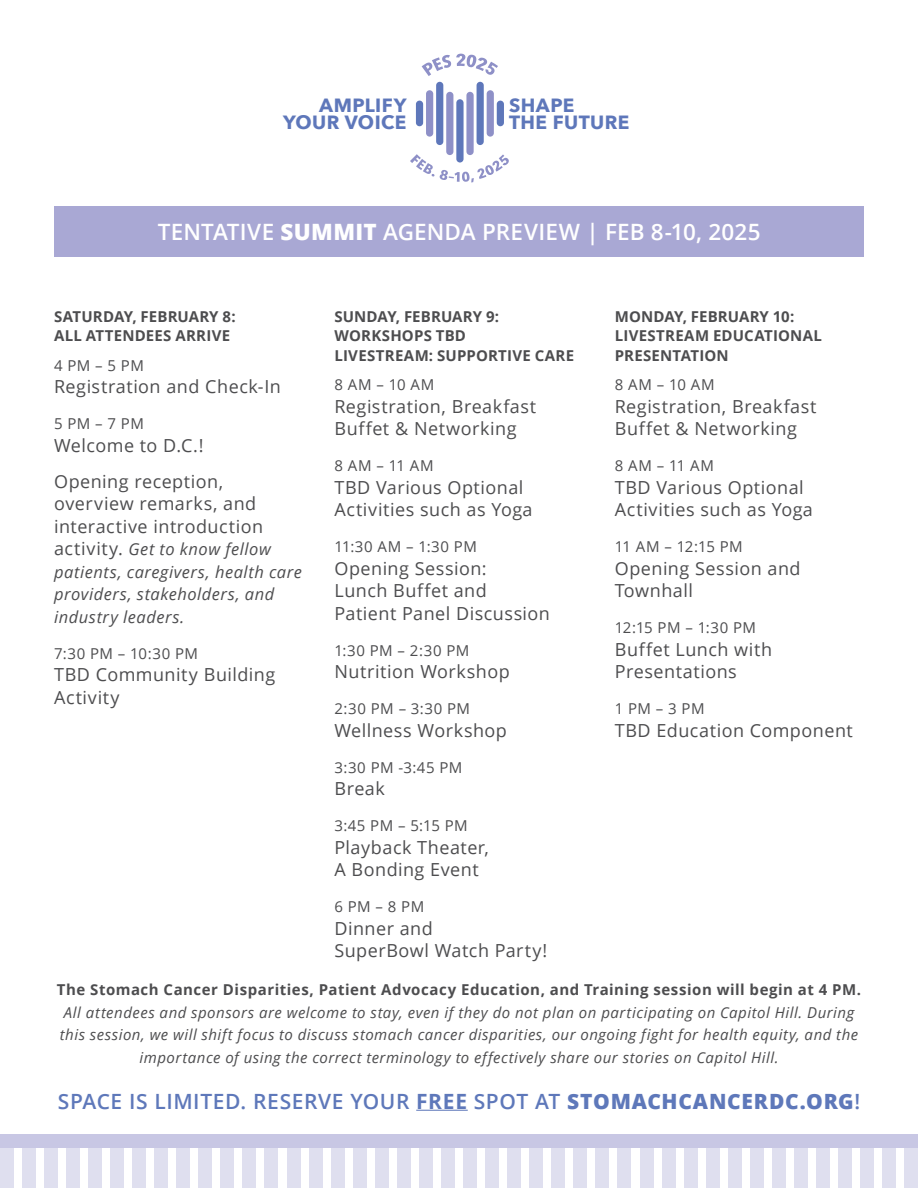
<style>
.page{position:relative;width:918px;height:1188px;background:#fff}
.page>*{position:absolute;margin:0;border:0;box-sizing:border-box;transform-origin:0 0}
.t1{font:600 22.5px "Open Sans";letter-spacing:.005em;color:#fff}
.t2{font:600 21px "Open Sans";letter-spacing:.025em;color:#5e78ba}
.t3{font:700 19.05px/16.8px "Avenir Next";letter-spacing:.025em;color:#5e77ba;text-align:right}
.t4{font:18px/22.5px "Open Sans";letter-spacing:.025em;color:#4d4d4f}
.t5{font:italic 16.5px/22.5px "Open Sans";letter-spacing:.03em;color:#4d4d4f}
.t6{font:italic 15px/22.5px "Open Sans";letter-spacing:.035em;color:#4d4d4f;text-align:center}
.t7{font:700 15px/19.5px "Open Sans";letter-spacing:.025em;color:#4d4d4f}
.t8{font:15px "Open Sans";letter-spacing:.025em;color:#4d4d4f}
.s1{font-weight:800}
.s2{font-style:normal;font-size:18px}
.s3{font-weight:700}
</style>
<div class="page">
<div style="left:54px;top:206px;width:810px;height:51px;background:#a9a8d4"></div>
<svg style="left:422px;top:54px;width:76px;height:22px"></svg>
<svg style="left:410px;top:154px;width:99px;height:28px"></svg>
<div style="left:456px;top:99px;width:8px;height:64px;background:#5e77ba;border-radius:4px"></div>
<div style="left:446px;top:92px;width:7px;height:63px;background:#8e90c7;border-radius:4px"></div>
<div style="left:436px;top:82px;width:7px;height:63px;background:#5e77ba;border-radius:4px"></div>
<div style="left:426px;top:90px;width:7px;height:47px;background:#8e90c7;border-radius:4px"></div>
<div style="left:416px;top:101px;width:7px;height:25px;background:#5e77ba;border-radius:4px"></div>
<div style="left:466px;top:92px;width:8px;height:63px;background:#8e90c7;border-radius:4px"></div>
<div style="left:477px;top:82px;width:7px;height:63px;background:#5e77ba;border-radius:4px"></div>
<div style="left:487px;top:90px;width:7px;height:47px;background:#8e90c7;border-radius:4px"></div>
<div style="left:497px;top:101px;width:7px;height:25px;background:#5e77ba;border-radius:4px"></div>
<hr style="left:416px;top:1110px;width:52px;height:1px;background:#5e78ba">
<div style="left:0;top:1134px;width:14px;height:54px;background:#dfdfef"></div>
<div style="left:265px;top:1134px;width:13px;height:54px;background:#dfdfef"></div>
<div style="left:132px;top:1134px;width:14px;height:54px;background:#dfdfef"></div>
<div style="left:397px;top:1134px;width:14px;height:54px;background:#dfdfef"></div>
<div style="left:596px;top:1134px;width:13px;height:54px;background:#dfdfef"></div>
<div style="left:66px;top:1134px;width:14px;height:54px;background:#dfdfef"></div>
<div style="left:331px;top:1134px;width:13px;height:54px;background:#dfdfef"></div>
<div style="left:199px;top:1134px;width:13px;height:54px;background:#dfdfef"></div>
<div style="left:463px;top:1134px;width:14px;height:54px;background:#dfdfef"></div>
<div style="left:728px;top:1134px;width:14px;height:54px;background:#dfdfef"></div>
<div style="left:529px;top:1134px;width:14px;height:54px;background:#dfdfef"></div>
<div style="left:860px;top:1134px;width:14px;height:54px;background:#dfdfef"></div>
<div style="left:816px;top:1134px;width:14px;height:54px;background:#dfdfef"></div>
<div style="left:772px;top:1134px;width:14px;height:54px;background:#dfdfef"></div>
<div style="left:662px;top:1134px;width:13px;height:54px;background:#dfdfef"></div>
<div style="left:22px;top:1134px;width:14px;height:54px;background:#dfdfef"></div>
<div style="left:287px;top:1134px;width:13px;height:54px;background:#dfdfef"></div>
<div style="left:154px;top:1134px;width:14px;height:54px;background:#dfdfef"></div>
<div style="left:419px;top:1134px;width:14px;height:54px;background:#dfdfef"></div>
<div style="left:640px;top:1134px;width:13px;height:54px;background:#dfdfef"></div>
<div style="left:88px;top:1134px;width:14px;height:54px;background:#dfdfef"></div>
<div style="left:353px;top:1134px;width:13px;height:54px;background:#dfdfef"></div>
<div style="left:221px;top:1134px;width:13px;height:54px;background:#dfdfef"></div>
<div style="left:507px;top:1134px;width:14px;height:54px;background:#dfdfef"></div>
<div style="left:794px;top:1134px;width:14px;height:54px;background:#dfdfef"></div>
<div style="left:574px;top:1134px;width:13px;height:54px;background:#dfdfef"></div>
<div style="left:882px;top:1134px;width:14px;height:54px;background:#dfdfef"></div>
<div style="left:706px;top:1134px;width:13px;height:54px;background:#dfdfef"></div>
<div style="left:44px;top:1134px;width:14px;height:54px;background:#dfdfef"></div>
<div style="left:309px;top:1134px;width:13px;height:54px;background:#dfdfef"></div>
<div style="left:176px;top:1134px;width:14px;height:54px;background:#dfdfef"></div>
<div style="left:441px;top:1134px;width:14px;height:54px;background:#dfdfef"></div>
<div style="left:684px;top:1134px;width:13px;height:54px;background:#dfdfef"></div>
<div style="left:485px;top:1134px;width:14px;height:54px;background:#dfdfef"></div>
<div style="left:110px;top:1134px;width:14px;height:54px;background:#dfdfef"></div>
<div style="left:375px;top:1134px;width:14px;height:54px;background:#dfdfef"></div>
<div style="left:243px;top:1134px;width:13px;height:54px;background:#dfdfef"></div>
<div style="left:552px;top:1134px;width:13px;height:54px;background:#dfdfef"></div>
<div style="left:838px;top:1134px;width:14px;height:54px;background:#dfdfef"></div>
<div style="left:618px;top:1134px;width:13px;height:54px;background:#dfdfef"></div>
<div style="left:904px;top:1134px;width:14px;height:54px;background:#dfdfef"></div>
<div style="left:750px;top:1134px;width:14px;height:54px;background:#dfdfef"></div>
<div style="left:0;top:1134px;width:918px;height:14px;background:#c8c7e4"></div>
<p class="t3" style="left:283px;top:96px;width:125px">AMPLIFY<br>YOUR VOICE</p>
<p class="t3" style="left:509px;top:96px;width:122px;text-align:left">SHAPE<br>THE FUTURE</p>
<p class="t1" style="left:158px;top:216px;width:604px">TENTATIVE <span class="s1">SUMMIT</span> AGENDA PREVIEW | FEB 8-10, 2025</p>
<p class="t7" style="left:54px;top:306px;width:183px">SATURDAY, FEBRUARY 8:<br>ALL ATTENDEES ARRIVE</p>
<p class="t8" style="left:54px;top:355px;width:91px">4 PM – 5 PM</p>
<p class="t4" style="left:54px;top:375px;width:228px">Registration and Check-In</p>
<p class="t8" style="left:54px;top:414px;width:91px">5 PM – 7 PM</p>
<p class="t4" style="left:54px;top:427px;width:171px;line-height:36px">Welcome to D.C.!<br>Opening reception,</p>
<p class="t4" style="left:54px;top:492px;width:211px">overview remarks, and interactive introduction</p>
<p class="t5" style="left:54px;top:538px;width:249px"><span class="s2">activity.</span> Get to know fellow patients, caregivers, health care providers, stakeholders, and industry leaders.</p>
<p class="t8" style="left:54px;top:643px;width:145px">7:30 PM – 10:30 PM</p>
<p class="t4" style="left:54px;top:663px;width:223px">TBD Community Building<br>Activity</p>
<p class="t7" style="left:334px;top:306px;width:241px">SUNDAY, FEBRUARY 9:<br>WORKSHOPS TBD<br>LIVESTREAM: SUPPORTIVE CARE</p>
<p class="t8" style="left:334px;top:375px;width:101px">8 AM – 10 AM</p>
<p class="t4" style="left:334px;top:394px;width:203px">Registration, Breakfast<br>Buffet &amp; Networking</p>
<p class="t8" style="left:334px;top:456px;width:101px">8 AM – 11 AM</p>
<p class="t4" style="left:334px;top:475px;width:200px">TBD Various Optional<br>Activities such as Yoga</p>
<p class="t8" style="left:334px;top:537px;width:144px">11:30 AM – 1:30 PM</p>
<p class="t4" style="left:334px;top:556px;width:217px">Opening Session:<br>Lunch Buffet and<br>Patient Panel Discussion</p>
<p class="t8" style="left:334px;top:640px;width:136px">1:30 PM – 2:30 PM</p>
<p class="t4" style="left:334px;top:660px;width:177px">Nutrition Workshop</p>
<p class="t8" style="left:334px;top:699px;width:137px">2:30 PM – 3:30 PM</p>
<p class="t4" style="left:334px;top:718px;width:174px">Wellness Workshop</p>
<p class="t8" style="left:334px;top:757px;width:129px">3:30 PM -3:45 PM</p>
<p class="t4" style="left:334px;top:777px;width:52px">Break</p>
<p class="t8" style="left:334px;top:816px;width:135px">3:45 PM – 5:15 PM</p>
<p class="t4" style="left:334px;top:835px;width:156px">Playback Theater,<br>A Bonding Event</p>
<p class="t8" style="left:334px;top:897px;width:91px">6 PM – 8 PM</p>
<p class="t4" style="left:334px;top:916px;width:214px">Dinner and<br>SuperBowl Watch Party!</p>
<p class="t7" style="left:615px;top:306px;width:209px">MONDAY, FEBRUARY 10:<br>LIVESTREAM EDUCATIONAL<br>PRESENTATION</p>
<p class="t8" style="left:615px;top:375px;width:101px">8 AM – 10 AM</p>
<p class="t4" style="left:615px;top:394px;width:203px">Registration, Breakfast<br>Buffet &amp; Networking</p>
<p class="t8" style="left:615px;top:456px;width:101px">8 AM – 11 AM</p>
<p class="t4" style="left:615px;top:475px;width:200px">TBD Various Optional<br>Activities such as Yoga</p>
<p class="t8" style="left:615px;top:537px;width:129px">11 AM – 12:15 PM</p>
<p class="t4" style="left:615px;top:556px;width:187px">Opening Session and<br>Townhall</p>
<p class="t8" style="left:615px;top:618px;width:143px">12:15 PM – 1:30 PM</p>
<p class="t4" style="left:615px;top:637px;width:159px">Buffet Lunch with<br>Presentations</p>
<p class="t8" style="left:615px;top:699px;width:91px">1 PM – 3 PM</p>
<p class="t4" style="left:615px;top:718px;width:240px">TBD Education Component</p>
<p class="t7" style="left:57px;top:980px;width:806px">The Stomach Cancer Disparities, Patient Advocacy Education, and Training session will begin at 4 PM.</p>
<p class="t6" style="left:60px;top:1001px;width:800px">All attendees and sponsors are welcome to stay, even if they do not plan on participating on Capitol Hill. During this session, we will shift focus to discuss stomach cancer disparities, our ongoing fight for health equity, and the importance of using the correct terminology to effectively share our stories on Capitol Hill.</p>
<p class="t2" style="left:58px;top:1087px;width:804px">SPACE IS LIMITED. RESERVE YOUR <span class="s3">FREE</span> SPOT AT <span class="s1">STOMACHCANCERDC.ORG</span>!</p>
</div>
